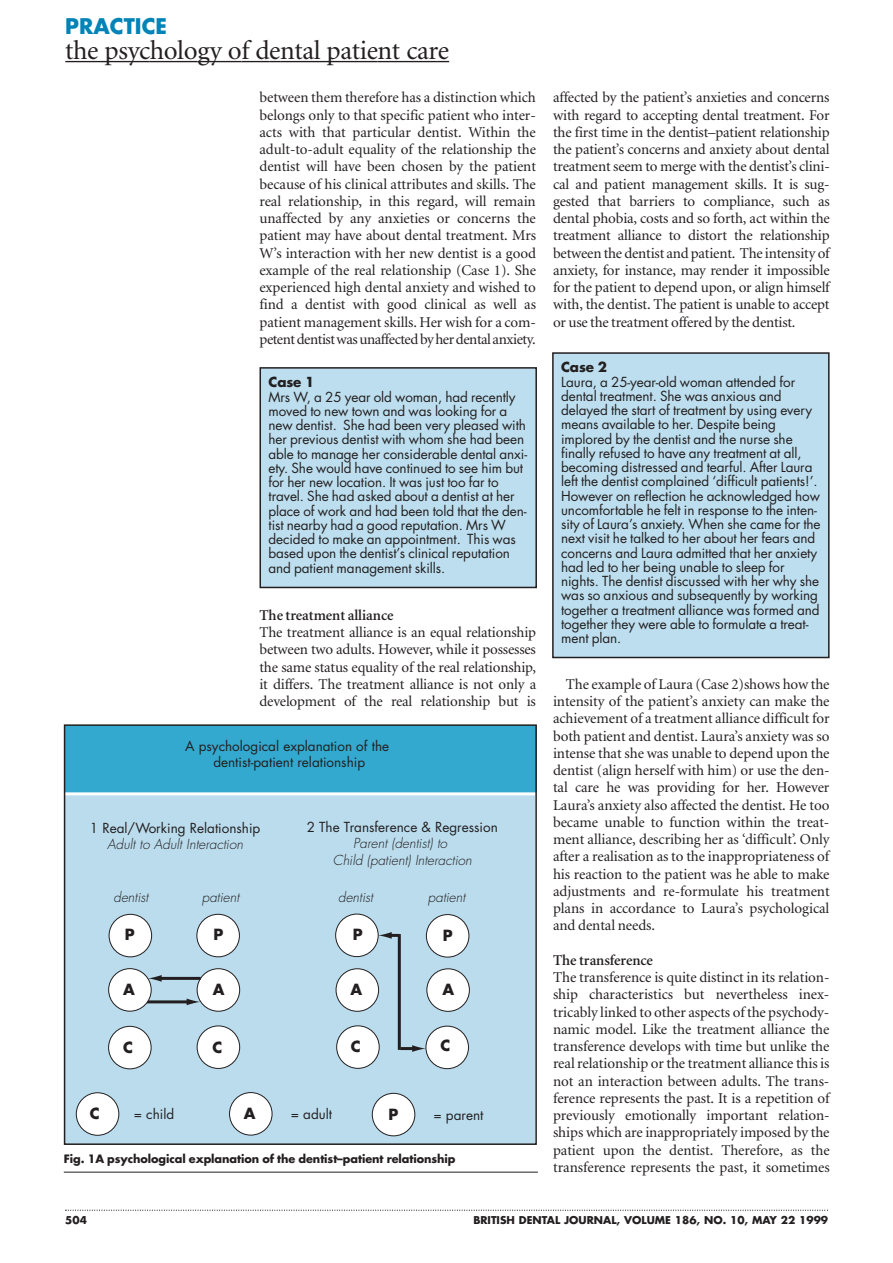
<style>
.page{position:relative;width:893px;height:1263px;background:#fff}
.page>*{position:absolute;margin:0;border:0;box-sizing:border-box;transform-origin:0 0}
.t1{font:27px "Minion";letter-spacing:-.015em;color:#231f20}
.t2{font:700 21px "Futura";color:#0083b6}
.t3{font:15px/17.2px "Minion";letter-spacing:-.015em;color:#231f20;text-align:justify}
.t4{font:600 15px "Minion";letter-spacing:-.005em;color:#231f20}
.t5{font:700 15px "Futura";color:#231f20}
.t6{font:13.5px/14.2px "Futura";letter-spacing:-.005em;color:#231f20}
.t7{font:italic 300 13.5px/16.5px "Futura";color:#231f20;text-align:center}
.t8{font:700 13.5px "Futura";letter-spacing:-.005em;color:#231f20}
.t9{font:700 11.25px "Futura";letter-spacing:-.005em;color:#231f20}
.t10{font:700 10.5px "Futura";color:#231f20}
</style>
<div class="page">
<svg style="left:65px;top:1210px;width:763px;height:1px"></svg>
<hr style="left:65px;top:61px;width:74px;height:1px;background:#231f20">
<hr style="left:150px;top:61px;width:47px;height:1px;background:#231f20">
<svg style="left:197px;top:61px;width:13px;height:1px"></svg>
<hr style="left:210px;top:61px;width:31px;height:1px;background:#231f20">
<svg style="left:241px;top:61px;width:39px;height:1px"></svg>
<hr style="left:280px;top:61px;width:80px;height:1px;background:#231f20">
<svg style="left:360px;top:61px;width:17px;height:1px"></svg>
<hr style="left:377px;top:61px;width:61px;height:1px;background:#231f20">
<div style="left:260px;top:368px;width:276px;height:219px;background:#bcdeee"></div>
<div style="left:259px;top:367px;width:278px;height:221px;border:2px solid #231f20"></div>
<div style="left:553px;top:353px;width:275px;height:305px;background:#bcdeee"></div>
<div style="left:552px;top:352px;width:277px;height:306px;border:2px solid #231f20"></div>
<div style="left:65px;top:725px;width:470px;height:419px;background:#badced"></div>
<div style="left:65px;top:725px;width:471px;height:68px;background:#33a9cf"></div>
<hr style="left:65px;top:792px;width:471px;height:3px;background:#fff">
<div style="left:109px;top:914px;width:43px;height:43px;background:#fff;border:1px solid #231f20;border-radius:50%"></div>
<div style="left:197px;top:1026px;width:43px;height:43px;background:#fff;border:1px solid #231f20;border-radius:50%"></div>
<div style="left:108px;top:1026px;width:43px;height:43px;background:#fff;border:1px solid #231f20;border-radius:50%"></div>
<div style="left:197px;top:969px;width:43px;height:42px;background:#fff;border:1px solid #231f20;border-radius:50%"></div>
<div style="left:197px;top:914px;width:42px;height:43px;background:#fff;border:1px solid #231f20;border-radius:50%"></div>
<hr style="left:146px;top:1000px;width:43px;height:3px;background:#231f20">
<svg style="left:187px;top:999px;width:13px;height:6px"></svg>
<hr style="left:159px;top:977px;width:42px;height:3px;background:#231f20">
<svg style="left:148px;top:975px;width:14px;height:7px"></svg>
<div style="left:426px;top:914px;width:43px;height:43px;background:#fff;border:1px solid #231f20;border-radius:50%"></div>
<div style="left:426px;top:1026px;width:42px;height:43px;background:#fff;border:1px solid #231f20;border-radius:50%"></div>
<div style="left:336px;top:1026px;width:43px;height:43px;background:#fff;border:1px solid #231f20;border-radius:50%"></div>
<div style="left:335px;top:914px;width:43px;height:43px;background:#fff;border:1px solid #231f20;border-radius:50%"></div>
<div style="left:336px;top:969px;width:43px;height:42px;background:#fff;border:1px solid #231f20;border-radius:50%"></div>
<div style="left:426px;top:969px;width:43px;height:43px;background:#fff;border:1px solid #231f20;border-radius:50%"></div>
<svg style="left:378px;top:932px;width:21px;height:7px"></svg>
<hr style="left:400px;top:1047px;width:15px;height:3px;background:#231f20">
<svg style="left:412px;top:1045px;width:14px;height:7px"></svg>
<hr style="left:398px;top:934px;width:3px;height:116px;background:#231f20">
<div style="left:76px;top:1093px;width:43px;height:42px;background:#fff;border:1px solid #231f20;border-radius:50%"></div>
<div style="left:229px;top:1092px;width:43px;height:43px;background:#fff;border:1px solid #231f20;border-radius:50%"></div>
<div style="left:372px;top:1093px;width:43px;height:43px;background:#fff;border:1px solid #231f20;border-radius:50%"></div>
<div style="left:108px;top:968px;width:43px;height:43px;background:#fff;border:1px solid #231f20;border-radius:50%"></div>
<div style="left:64px;top:724px;width:473px;height:421px;border:2px solid #231f20"></div>
<hr style="left:64px;top:1172px;width:474px;height:1px;background:#231f20">
<h2 class="t2" style="left:65px;top:17px;width:103px">PRACTICE</h2>
<h1 class="t1" style="left:65px;top:40px;width:385px">the psychology of dental patient care</h1>
<p class="t3" style="left:259px;top:90px;width:278px">between them therefore has a distinction which belongs only to that specific patient who inter&shy;acts with that particular dentist. Within the adult-to-adult equality of the relationship the dentist will have been chosen by the patient because of his clinical attributes and skills. The real relationship, in this regard, will remain unaffected by any anxieties or concerns the patient may have about dental treatment. Mrs W’s interaction with her new dentist is a good example of the real relationship (Case 1). She experienced high dental anxiety and wished to find a dentist with good clinical as well as patient management skills. Her wish for a com&shy;petent dentist was unaffected by her dental anxiety.</p>
<p class="t8" style="left:268px;top:376px;width:47px">Case 1</p>
<p class="t6" style="left:268px;top:391px;width:260px">Mrs W, a 25 year old woman, had recently moved to new town and was looking for a new dentist. She had been very pleased with her previous dentist with whom she had been able to manage her considerable dental anxi&shy;ety. She would have continued to see him but for her new location. It was just too far to travel. She had asked about a dentist at her place of work and had been told that the den&shy;tist nearby had a good reputation. Mrs W decided to make an appointment. This was based upon the dentist’s clinical reputation and patient management skills.</p>
<p class="t4" style="left:259px;top:609px;width:135px">The treatment alliance</p>
<p class="t3" style="left:259px;top:625px;width:278px">The treatment alliance is an equal relationship between two adults. However, while it possesses the same status equality of the real relationship, it differs. The treatment alliance is not only a development of the real relationship but is</p>
<p class="t6" style="left:185px;top:739px;width:205px;line-height:16.5px;text-align:center">A psychological explanation of the dentist-patient relationship</p>
<p class="t6" style="left:90px;top:822px;width:172px">1 Real/Working Relationship</p>
<p class="t7" style="left:107px;top:837px;width:140px">Adult to Adult Interaction</p>
<p class="t6" style="left:307px;top:821px;width:192px">2 The Transference &amp; Regression</p>
<p class="t7" style="left:333px;top:836px;width:143px">Parent (dentist) to<br>Child (patient) Interaction</p>
<p class="t7" style="left:113px;top:890px;width:39px">dentist</p>
<p class="t7" style="left:202px;top:890px;width:41px">patient</p>
<p class="t5" style="left:125px;top:927px;width:11px">P</p>
<p class="t5" style="left:213px;top:928px;width:11px">P</p>
<p class="t7" style="left:338px;top:890px;width:39px">dentist</p>
<p class="t7" style="left:428px;top:890px;width:41px">patient</p>
<p class="t5" style="left:442px;top:928px;width:11px">P</p>
<p class="t5" style="left:353px;top:928px;width:11px">P</p>
<p class="t5" style="left:123px;top:983px;width:13px">A</p>
<p class="t5" style="left:213px;top:982px;width:13px">A</p>
<p class="t5" style="left:350px;top:983px;width:13px">A</p>
<p class="t5" style="left:442px;top:983px;width:13px">A</p>
<p class="t5" style="left:123px;top:1041px;width:11px">C</p>
<p class="t5" style="left:212px;top:1040px;width:11px">C</p>
<p class="t5" style="left:351px;top:1040px;width:11px">C</p>
<p class="t5" style="left:440px;top:1039px;width:11px">C</p>
<p class="t5" style="left:90px;top:1106px;width:11px">C</p>
<p class="t6" style="left:134px;top:1108px;width:42px">= child</p>
<p class="t5" style="left:244px;top:1106px;width:13px">A</p>
<p class="t6" style="left:291px;top:1108px;width:43px">= adult</p>
<p class="t5" style="left:388px;top:1107px;width:11px">P</p>
<p class="t6" style="left:433px;top:1109px;width:51px">= parent</p>
<p class="t9" style="left:64px;top:1154px;width:393px">Fig. 1A psychological explanation of the dentist–patient relationship</p>
<p class="t3" style="left:553px;top:90px;width:278px">affected by the patient’s anxieties and concerns with regard to accepting dental treatment. For the first time in the dentist–patient relationship the patient’s concerns and anxiety about dental treatment seem to merge with the dentist’s clini&shy;cal and patient management skills. It is sug&shy;gested that barriers to compliance, such as dental phobia, costs and so forth, act within the treatment alliance to distort the relationship between the dentist and patient. The intensity of anxiety, for instance, may render it impossible for the patient to depend upon, or align himself with, the dentist. The patient is unable to accept or use the treatment offered by the dentist.</p>
<p class="t8" style="left:561px;top:361px;width:47px">Case 2</p>
<p class="t6" style="left:561px;top:376px;width:261px">Laura, a 25-year-old woman attended for dental treatment. She was anxious and delayed the start of treatment by using every means available to her. Despite being implored by the dentist and the nurse she finally refused to have any treatment at all, becoming distressed and tearful. After Laura left the dentist complained ‘difficult patients!’.<br>However on reflection he acknowledged how uncomfortable he felt in response to the inten&shy;sity of Laura’s anxiety. When she came for the next visit he talked to her about her fears and concerns and Laura admitted that her anxiety had led to her being unable to sleep for nights. The dentist discussed with her why she was so anxious and subsequently by working together a treatment alliance was formed and together they were able to formulate a treat&shy;ment plan.</p>
<p class="t3" style="left:553px;top:677px;width:278px;text-indent:13px">The example of Laura (Case 2)shows how the intensity of the patient’s anxiety can make the achievement of a treatment alliance difficult for both patient and dentist. Laura’s anxiety was so intense that she was unable to depend upon the dentist (align herself with him) or use the den&shy;tal care he was providing for her. However Laura’s anxiety also affected the dentist. He too became unable to function within the treat&shy;ment alliance, describing her as ‘difficult’. Only after a realisation as to the inappropriateness of his reaction to the patient was he able to make adjustments and re-formulate his treatment plans in accordance to Laura’s psychological and dental needs.</p>
<p class="t4" style="left:553px;top:954px;width:101px">The transference</p>
<p class="t3" style="left:553px;top:970px;width:278px">The transference is quite distinct in its relation&shy;ship characteristics but nevertheless inex&shy;tricably linked to other aspects of the psychody&shy;namic model. Like the treatment alliance the transference develops with time but unlike the real relationship or the treatment alliance this is not an interaction between adults. The trans&shy;ference represents the past. It is a repetition of previously emotionally important relation&shy;ships which are inappropriately imposed by the patient upon the dentist. Therefore, as the transference represents the past, it sometimes</p>
<p class="t10" style="left:65px;top:1215px;width:23px">504</p>
<p class="t10" style="left:473px;top:1215px;width:356px">BRITISH DENTAL JOURNAL, VOLUME 186, NO. 10, MAY 22 1999</p>
</div>
